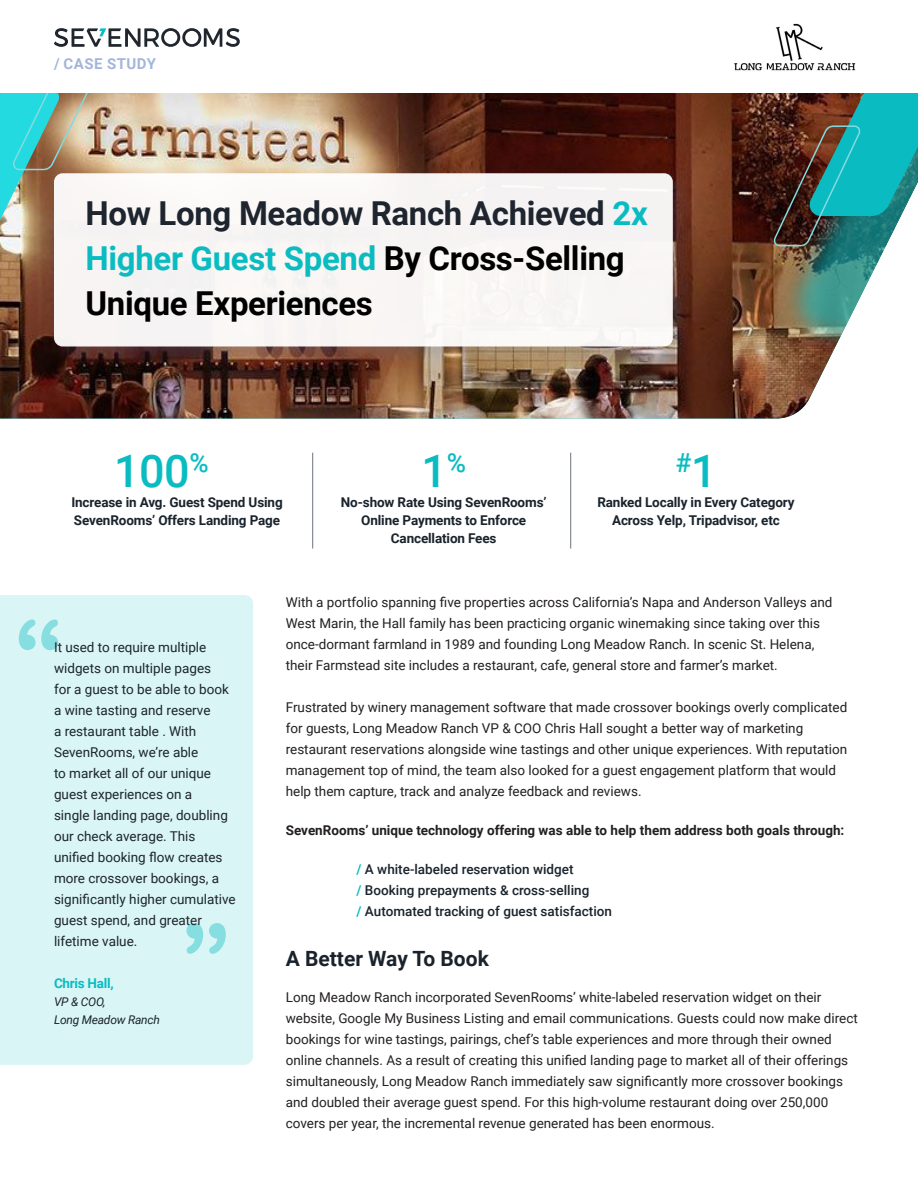
<style>
.page{position:relative;width:918px;height:1188px;background:#fff}
.page>*{position:absolute;margin:0;border:0;box-sizing:border-box;transform-origin:0 0}
.t1{font:105px "Arial Rounded MT Bold";color:#0abcc2}
.t2{font:500 45px "Roboto";color:#0abcc2}
.t3{font:700 33px/45px "Roboto";letter-spacing:-.01em;color:#000}
.t4{font:500 26.25px "Roboto";color:#0abcc2}
.t5{font:700 21px "Roboto";color:#1a232c}
.t6{font:700 15px "Roboto";letter-spacing:.035em;color:#466cb4}
.t7{font:13.5px/21px "Roboto";color:#231f20}
.t8{font:13.5px/21px "Roboto";color:#1c252d}
.t9{font:700 13.5px/18px "Roboto";letter-spacing:-.01em;color:#1a232c;text-align:center}
.t10{font:500 13.5px/21px "Roboto";color:#1a232c}
.t11{font:700 13.5px "Roboto";color:#231f20}
.t12{font:700 13.5px "Roboto";letter-spacing:-.02em;color:#0abcc2}
.t13{font:italic 12px/18px "Roboto";letter-spacing:-.02em;color:#1a232c}
.s1{color:#1e252f}
.s2{color:#0abcc2}
.s3{font-size:45px}
.s4{font-weight:700;color:#0abcc2}
</style>
<div class="page">
<div style="left:0;top:595px;width:253px;height:470px;background:#daf5f5"></div>
<img style="left:0;top:93px;width:832px;height:325px">
<svg style="left:781px;top:314px;width:71px;height:40px;background:#878570"></svg>
<img style="left:0;top:28px;width:240px;height:269px">
<img style="left:772px;top:93px;width:146px;height:221px">
<div style="left:45px;top:165px;width:650px;height:203px;background:#486cb4;opacity:.2"></div>
<div style="left:54px;top:173px;width:619px;height:174px;background:#f8f5f4;border-radius:9px"></div>
<img style="left:734px;top:23px;width:122px;height:48px">
<hr style="left:312px;top:453px;width:1px;height:96px;background:#6c727c">
<hr style="left:570px;top:453px;width:1px;height:96px;background:#6c727c">
<p class="t6" style="left:54px;top:54px;width:104px">/ CASE STUDY</p>
<p class="t3" style="left:86px;top:190px;width:564px"><span class="s1">How Long Meadow Ranch Achieved</span> <span class="s2">2x<br>Higher Guest Spend</span> By Cross-Selling<br>Unique Experiences</p>
<p class="t2" style="left:114px;top:440px;width:96px">100<sup>%</sup></p>
<p class="t9" style="left:71px;top:492px;width:213px;text-align:left">Increase in Avg. Guest Spend Using<br>SevenRooms’ Offers Landing Page</p>
<p class="t2" style="left:422px;top:440px;width:46px">1<sup>%</sup></p>
<p class="t9" style="left:341px;top:492px;width:207px">No-show Rate Using SevenRooms’<br>Online Payments to Enforce<br>Cancellation Fees</p>
<p class="t4" style="left:675px;top:445px;width:43px">#<span class="s3">1</span></p>
<p class="t9" style="left:597px;top:492px;width:199px">Ranked Locally in Every Category<br>Across Yelp, Tripadvisor, etc</p>
<h1 class="t1" style="left:14px;top:597px;width:50px">“</h1>
<p class="t8" style="left:54px;top:637px;width:183px">It used to require multiple widgets on multiple pages<br>for a guest to be able to book a wine tasting and reserve<br>a restaurant table . With<br>SevenRooms, we’re able<br>to market all of our unique guest experiences on a<br>single landing page, doubling our check average. This unified booking flow creates more crossover bookings, a significantly higher cumulative guest spend, and greater lifetime value.</p>
<p class="t12" style="left:54px;top:974px;width:61px">Chris Hall,</p>
<p class="t13" style="left:54px;top:993px;width:107px">VP &amp; COO,<br>Long Meadow Ranch</p>
<h1 class="t1" style="left:183px;top:900px;width:50px">”</h1>
<p class="t7" style="left:286px;top:591px;width:548px">With a portfolio spanning five properties across California’s Napa and Anderson Valleys and West Marin, the Hall family has been practicing organic winemaking since taking over this once-dormant farmland in 1989 and founding Long Meadow Ranch. In scenic St. Helena, their Farmstead site includes a restaurant, cafe, general store and farmer’s market.</p>
<p class="t7" style="left:286px;top:696px;width:563px">Frustrated by winery management software that made crossover bookings overly complicated for guests, Long Meadow Ranch VP &amp; COO Chris Hall sought a better way of marketing restaurant reservations alongside wine tastings and other unique experiences. With reputation management top of mind, the team also looked for a guest engagement platform that would help them capture, track and analyze feedback and reviews.</p>
<p class="t11" style="left:286px;top:821px;width:560px">SevenRooms’ unique technology offering was able to help them address both goals through:</p>
<p class="t10" style="left:357px;top:858px;width:234px"><span class="s4">/</span> A white-labeled reservation widget<br><span class="s4">/</span> Booking prepayments &amp; cross-selling</p>
<p class="t10" style="left:357px;top:900px;width:257px"><span class="s4">/</span> Automated tracking of guest satisfaction</p>
<p class="t5" style="left:286px;top:943px;width:205px">A Better Way To Book</p>
<p class="t7" style="left:286px;top:986px;width:574px">Long Meadow Ranch incorporated SevenRooms’ white-labeled reservation widget on their website, Google My Business Listing and email communications. Guests could now make direct bookings for wine tastings, pairings, chef’s table experiences and more through their owned online channels. As a result of creating this unified landing page to market all of their offerings simultaneously, Long Meadow Ranch immediately saw significantly more crossover bookings and doubled their average guest spend. For this high-volume restaurant doing over 250,000 covers per year, the incremental revenue generated has been enormous.</p>
</div>
